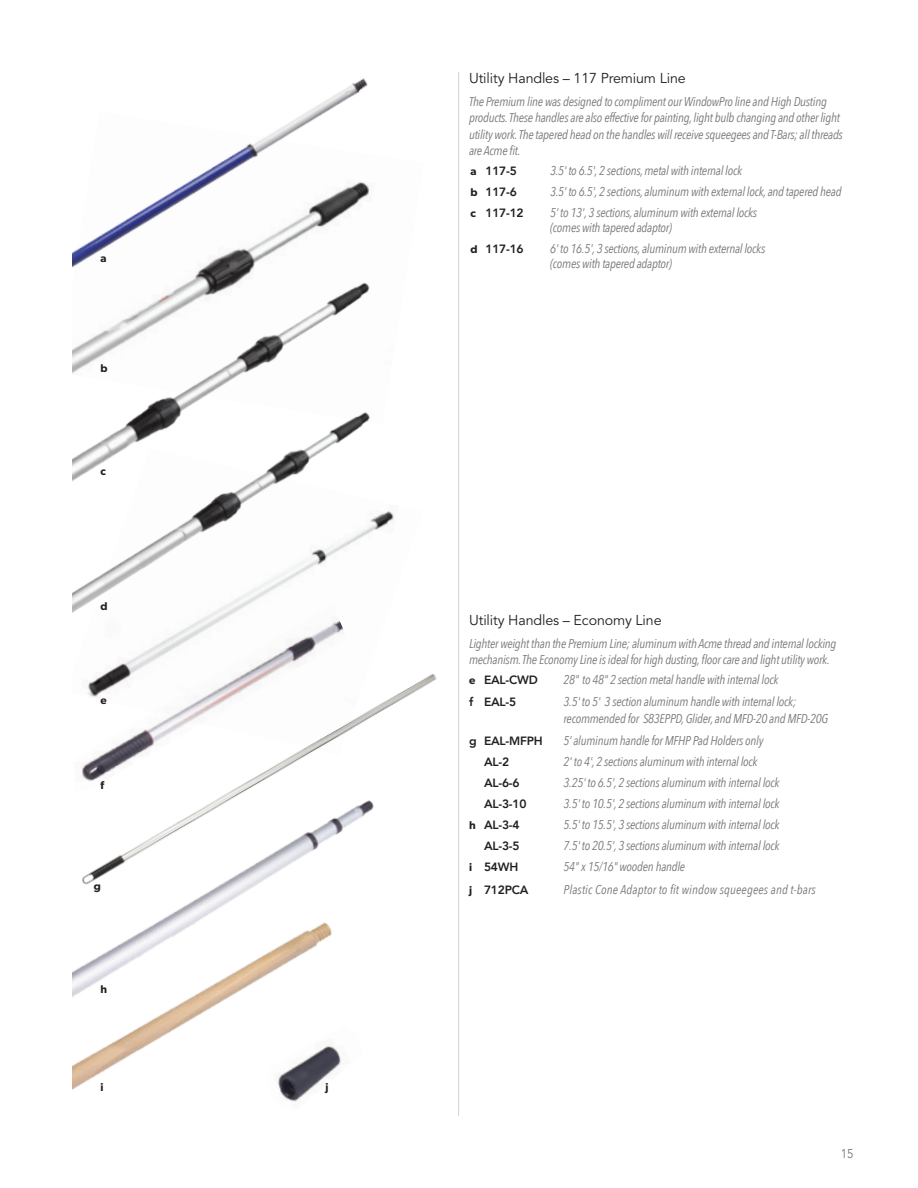
<style>
.page{position:relative;width:918px;height:1188px;background:#fff}
.page>*{position:absolute;margin:0;border:0;box-sizing:border-box;transform-origin:0 0}
.product_name{font:14.25px "Avenir";letter-spacing:-.01em;color:#231f20}
.body_text_letter_ind{font:italic 12.75px/15px "Avenir Next Condensed";letter-spacing:-.02em;color:#76787b}
.product_description{font:italic 12.75px/16.5px "Avenir Next Condensed";letter-spacing:-.02em;color:#76787b}
.body_text_letter_ind-2{font:italic 12.75px "Avenir Next Condensed";letter-spacing:.01em;color:#76787b}
.t1{font:12.75px "Avenir";color:#76787b;scale:.9 1}
.body_text_letter_ind-3{font:800 12px "Avenir";letter-spacing:-.02em;color:#231f20}
.t2{font:600 11.25px "Gibson";color:#231f20}
.s1{font-family:"Gibson";font-weight:600;font-size:11.25px}
</style>
<div class="page">
<img style="left:307px;top:78px;width:61px;height:34px">
<img style="left:72px;top:112px;width:298px;height:145px">
<img style="left:72px;top:257px;width:298px;height:192px">
<img style="left:337px;top:1051px;width:5px;height:16px">
<img style="left:72px;top:449px;width:322px;height:216px">
<img style="left:72px;top:894px;width:265px;height:208px">
<img style="left:81px;top:665px;width:356px;height:228px">
<hr style="left:458px;top:72px;width:1px;height:1044px;background:#d1d2d4">
<p class="t2" style="left:100px;top:251px;width:8px">a</p>
<p class="t2" style="left:100px;top:361px;width:9px">b</p>
<p class="t2" style="left:100px;top:464px;width:7px">c</p>
<p class="t2" style="left:100px;top:599px;width:9px">d</p>
<p class="t2" style="left:100px;top:693px;width:8px">e</p>
<p class="t2" style="left:100px;top:778px;width:5px">f</p>
<p class="t2" style="left:94px;top:880px;width:9px">g</p>
<p class="t2" style="left:100px;top:983px;width:8px">h</p>
<p class="t2" style="left:100px;top:1080px;width:5px">i</p>
<p class="t2" style="left:325px;top:1080px;width:5px">j</p>
<p class="product_name" style="left:469px;top:70px;width:218px">Utility Handles – 117 Premium Line</p>
<p class="product_description" style="left:469px;top:93px;width:375px">The Premium line was designed to compliment our WindowPro line and High Dusting products. These handles are also effective for painting, light bulb changing and other light utility work. The tapered head on the handles will receive squeegees and T-Bars; all threads are Acme fit.</p>
<p class="body_text_letter_ind-3" style="left:471px;top:160px;width:48px"><span class="s1">a</span> 117-5</p>
<p class="body_text_letter_ind" style="left:550px;top:163px;width:194px">3.5' to 6.5', 2 sections, metal with internal lock</p>
<p class="body_text_letter_ind-3" style="left:471px;top:181px;width:48px"><span class="s1">b</span> 117-6</p>
<p class="body_text_letter_ind" style="left:550px;top:184px;width:293px">3.5' to 6.5', 2 sections, aluminum with external lock, and tapered head</p>
<p class="body_text_letter_ind-3" style="left:471px;top:202px;width:55px"><span class="s1">c</span> 117-12</p>
<p class="body_text_letter_ind" style="left:550px;top:205px;width:209px">5' to 13', 3 sections, aluminum with external locks (comes with tapered adaptor)</p>
<p class="body_text_letter_ind-3" style="left:471px;top:238px;width:55px"><span class="s1">d</span> 117-16</p>
<p class="body_text_letter_ind" style="left:550px;top:241px;width:217px">6' to 16.5', 3 sections, aluminum with external locks (comes with tapered adaptor)</p>
<p class="product_name" style="left:469px;top:612px;width:194px">Utility Handles – Economy Line</p>
<p class="product_description" style="left:469px;top:635px;width:369px">Lighter weight than the Premium Line; aluminum with Acme thread and internal locking mechanism. The Economy Line is ideal for high dusting, floor care and light utility work.</p>
<p class="body_text_letter_ind-3" style="left:469px;top:669px;width:70px"><span class="s1">e</span> EAL-CWD</p>
<p class="body_text_letter_ind" style="left:564px;top:672px;width:216px">28" to 48" 2 section metal handle with internal lock</p>
<p class="body_text_letter_ind-3" style="left:469px;top:691px;width:49px">f EAL-5</p>
<p class="body_text_letter_ind" style="left:564px;top:694px;width:266px;line-height:16.5px">3.5' to 5' 3 section aluminum handle with internal lock; recommended for S83EPPD, Glider, and MFD-20 and MFD-20G</p>
<p class="body_text_letter_ind-3" style="left:469px;top:730px;width:75px">g EAL-MFPH</p>
<p class="body_text_letter_ind" style="left:564px;top:733px;width:201px">5’ aluminum handle for MFHP Pad Holders only</p>
<p class="body_text_letter_ind-3" style="left:484px;top:751px;width:27px">AL-2</p>
<p class="body_text_letter_ind" style="left:564px;top:754px;width:196px">2' to 4', 2 sections aluminum with internal lock</p>
<p class="body_text_letter_ind-3" style="left:484px;top:772px;width:37px">AL-6-6</p>
<p class="body_text_letter_ind" style="left:564px;top:775px;width:217px">3.25' to 6.5', 2 sections aluminum with internal lock</p>
<p class="body_text_letter_ind-3" style="left:484px;top:793px;width:44px">AL-3-10</p>
<p class="body_text_letter_ind" style="left:564px;top:796px;width:217px">3.5' to 10.5', 2 sections aluminum with internal lock</p>
<p class="body_text_letter_ind-3" style="left:469px;top:814px;width:52px"><span class="s1">h</span> AL-3-4</p>
<p class="body_text_letter_ind" style="left:564px;top:817px;width:217px">5.5' to 15.5', 3 sections aluminum with internal lock</p>
<p class="body_text_letter_ind-3" style="left:484px;top:835px;width:37px">AL-3-5</p>
<p class="body_text_letter_ind" style="left:564px;top:838px;width:217px">7.5' to 20.5', 3 sections aluminum with internal lock</p>
<p class="body_text_letter_ind-3" style="left:469px;top:856px;width:51px"><span class="s1">i</span> 54WH</p>
<p class="body_text_letter_ind" style="left:564px;top:859px;width:123px">54" x 15/16" wooden handle</p>
<p class="body_text_letter_ind-3" style="left:469px;top:879px;width:61px"><span class="s1">j</span> 712PCA</p>
<p class="body_text_letter_ind-2" style="left:564px;top:882px;width:254px">Plastic Cone Adaptor to fit window squeegees and t-bars</p>
<p class="t1" style="left:841px;top:1146px;width:16px">15</p>
</div>
